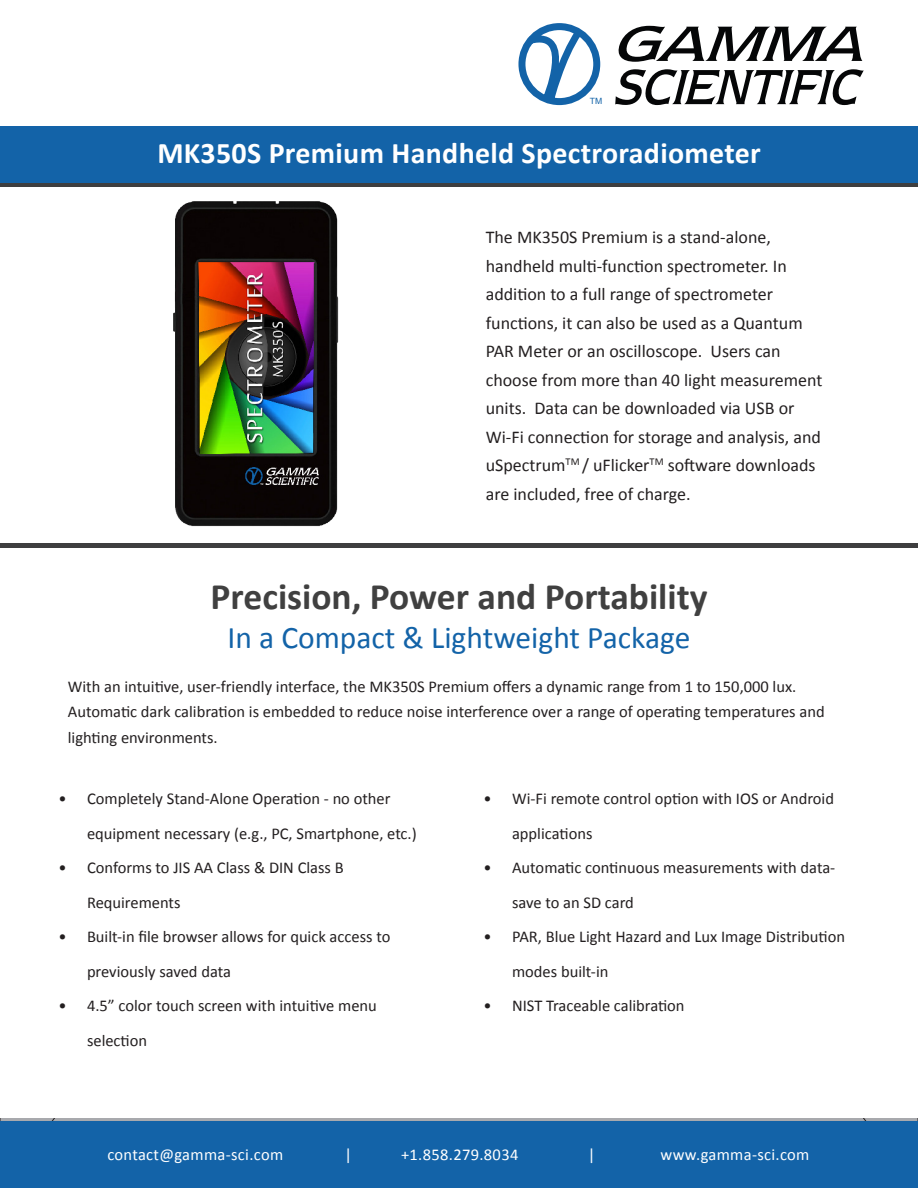
<style>
.page{position:relative;width:918px;height:1188px;background:#fff}
.page>*{position:absolute;margin:0;border:0;box-sizing:border-box;transform-origin:0 0}
.t1{font:700 37.5px "Calibri";color:#404040}
.t2{font:31.5px "Calibri";color:#1363a8}
.t3{font:700 30px "Calibri";letter-spacing:.01em;color:#fff}
.t4{font:18px/28.5px "Calibri";color:#231f20}
.t5{font:16.5px/34.5px "Calibri";color:#231f20}
.t6{font:16.5px "Calibri";letter-spacing:.02em;color:#fff}
.t7{font:8.55px "Arial";color:#1363a8}
</style>
<div class="page">
<svg style="left:0;top:1119px;width:918px;height:3px;background:#7591aa"></svg>
<div style="left:0;top:1122px;width:918px;height:66px;background:#1363a8"></div>
<div style="left:0;top:182px;width:918px;height:5px;background:#3e3e3f"></div>
<div style="left:0;top:126px;width:918px;height:56px;background:#1363a8"></div>
<hr style="left:0;top:543px;width:918px;height:4px;background:#3e3e3f">
<svg style="left:618px;top:26px;width:244px;height:36px"></svg>
<svg style="left:615px;top:69px;width:249px;height:36px"></svg>
<svg style="left:518px;top:23px;width:83px;height:83px"></svg>
<img style="left:173px;top:201px;width:166px;height:326px">
<p class="t7" style="left:590px;top:95px;width:14px">TM</p>
<p class="t3" style="left:157px;top:132px;width:605px">MK350S Premium Handheld Spectroradiometer</p>
<p class="t4" style="left:486px;top:223px;width:338px">The MK350S Premium is a stand-alone, handheld multi-function spectrometer. In addition to a full range of spectrometer functions, it can also be used as a Quantum PAR Meter or an oscilloscope. Users can choose from more than 40 light measurement units. Data can be downloaded via USB or Wi-Fi connection for storage and analysis, and uSpectrum<sup>TM</sup> / uFlicker<sup>TM</sup> software downloads are included, free of charge.</p>
<p class="t1" style="left:211px;top:570px;width:498px">Precision, Power and Portability</p>
<p class="t2" style="left:228px;top:615px;width:464px">In a Compact &amp; Lightweight Package</p>
<p class="t5" style="left:68px;top:673px;width:758px;line-height:25.5px">With an intuitive, user-friendly interface, the MK350S Premium offers a dynamic range from 1 to 150,000 lux.<br>Automatic dark calibration is embedded to reduce noise interference over a range of operating temperatures and lighting environments.</p>
<p class="t5" style="left:87px;top:781px;width:331px;text-indent:-28px">• Completely Stand-Alone Operation - no other equipment necessary (e.g., PC, Smartphone, etc.)</p>
<p class="t5" style="left:87px;top:850px;width:258px;text-indent:-28px">• Conforms to JIS AA Class &amp; DIN Class B<br>Requirements</p>
<p class="t5" style="left:87px;top:919px;width:305px;text-indent:-28px">• Built-in file browser allows for quick access to previously saved data</p>
<p class="t5" style="left:87px;top:988px;width:291px;text-indent:-28px">• 4.5” color touch screen with intuitive menu selection</p>
<p class="t5" style="left:512px;top:781px;width:324px;text-indent:-28px">• Wi-Fi remote control option with IOS or Android applications</p>
<p class="t5" style="left:512px;top:850px;width:325px;text-indent:-28px">• Automatic continuous measurements with data&shy;save to an SD card</p>
<p class="t5" style="left:512px;top:919px;width:334px;text-indent:-28px">• PAR, Blue Light Hazard and Lux Image Distribution modes built-in</p>
<p class="t5" style="left:484px;top:988px;width:203px">• NIST Traceable calibration</p>
<p class="t6" style="left:107px;top:1143px;width:177px">contact@gamma-sci.com</p>
<p class="t6" style="left:344px;top:1143px;width:9px">|</p>
<p class="t6" style="left:401px;top:1143px;width:119px">+1.858.279.8034</p>
<p class="t6" style="left:588px;top:1143px;width:9px">|</p>
<p class="t6" style="left:661px;top:1143px;width:150px">www.gamma-sci.com</p>
</div>
